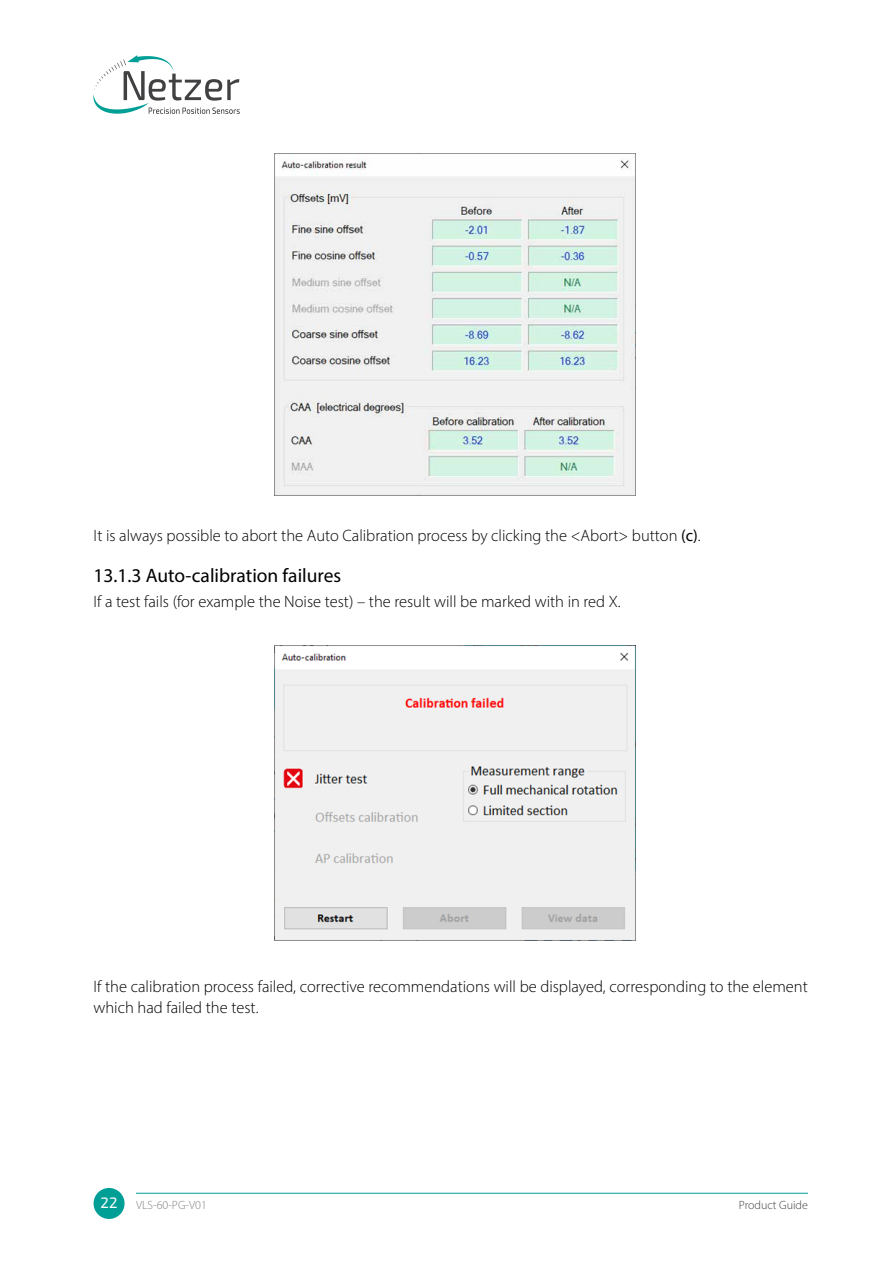
<style>
.page{position:relative;width:893px;height:1263px;background:#fff}
.page>*{position:absolute;margin:0;border:0;box-sizing:border-box;transform-origin:0 0}
.t1{font:19.5px "Myriad Pro";color:#000}
.t2{font:300 16.5px/21px "Myriad Pro";color:#000}
.t3{font:300 12px "Myriad Pro";color:#808285}
.t4{font:300 12px "Myriad Pro";color:#414042}
.s1{font-weight:400}
.s2{font-family:"Exo 2";font-weight:400;font-size:15px;color:#fff}
</style>
<div class="page">
<svg style="left:93px;top:55px;width:147px;height:59px"></svg>
<div style="left:94px;top:1188px;width:31px;height:31px;background:#009f96;border-radius:50%"></div>
<hr style="left:136px;top:1193px;width:672px;height:1px;background:#009f96">
<img style="left:274px;top:153px;width:362px;height:343px">
<img style="left:274px;top:646px;width:362px;height:294px">
<p class="t2" style="left:94px;top:525px;width:609px">It is always possible to abort the Auto Calibration process by clicking the &lt;Abort&gt; button <span class="s1">(c)</span>.</p>
<p class="t1" style="left:94px;top:563px;width:249px">13.1.3 Auto-calibration failures</p>
<p class="t2" style="left:94px;top:591px;width:529px">If a test fails (for example the Noise test) – the result will be marked with in red X.</p>
<p class="t2" style="left:94px;top:975px;width:716px">If the calibration process failed, corrective recommendations will be displayed, corresponding to the element which had failed the test.</p>
<p class="t3" style="left:101px;top:1198px;width:108px"><span class="s2">22</span> VLS-60-PG-V01</p>
<p class="t4" style="left:739px;top:1198px;width:70px">Product Guide</p>
</div>
